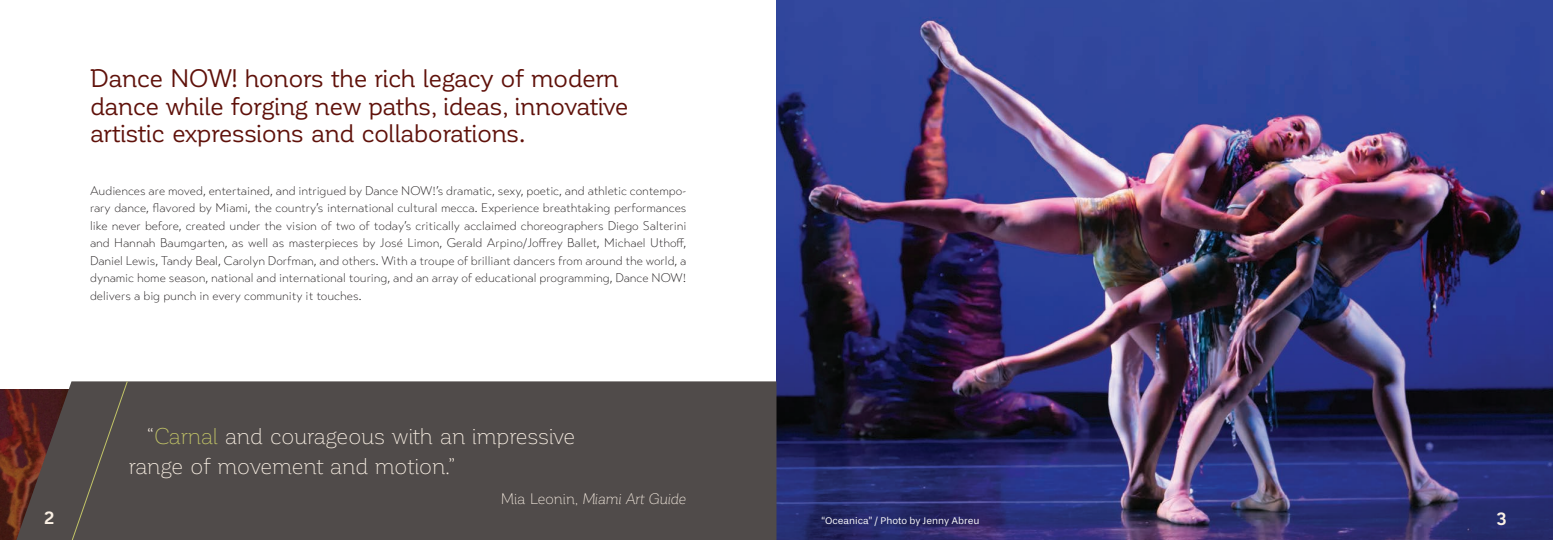
<style>
.page{position:relative;width:1553px;height:540px;background:#fff}
.page>*{position:absolute;margin:0;border:0;box-sizing:border-box;transform-origin:0 0}
.t1{font:25px/27.5px "Corporative";letter-spacing:-.025em;color:#5f110a}
.t2{font:300 22.5px "Corporative";letter-spacing:-.03em;color:#fbf1e5}
.t3{font:700 17.5px "Corporative";color:#fbf1e5}
.t4{font:italic 300 15px "Corporative";letter-spacing:-.025em;color:#fbf1e5}
.t5{font:300 12.5px/17.5px "Transat Text";color:#231f20;text-align:justify}
.t6{font:10px "Stevie Sans";color:#fff}
.s1{color:#c2c467}
.s2{font-style:normal}
</style>
<div class="page">
<img style="left:776px;top:0;width:776px;height:540px">
<img style="left:0;top:389px;width:16px;height:151px">
<div style="left:16px;top:381px;width:760px;height:159px;background:#504b4a"></div>
<div style="left:60px;top:381px;width:68px;height:159px;background:#504b4a"></div>
<p class="t1" style="left:90px;top:65px;width:540px">Dance NOW! honors the rich legacy of modern dance while forging new paths, ideas, innovative artistic expressions and collaborations.</p>
<p class="t5" style="left:90px;top:182px;width:598px">Audiences are moved, entertained, and intrigued by Dance NOW!’s dramatic, sexy, poetic, and athletic contempo&shy;rary dance, flavored by Miami, the country’s international cultural mecca. Experience breathtaking performances like never before, created under the vision of two of today’s critically acclaimed choreographers Diego Salterini and Hannah Baumgarten, as well as masterpieces by José Limon, Gerald Arpino/Joffrey Ballet, Michael Uthoff, Daniel Lewis, Tandy Beal, Carolyn Dorfman, and others. With a troupe of brilliant dancers from around the world, a dynamic home season, national and international touring, and an array of educational programming, Dance NOW! delivers a big punch in every community it touches.</p>
<p class="t3" style="left:45px;top:509px;width:11px">2</p>
<p class="t2" style="left:146px;top:425px;width:431px">“<span class="s1">Carnal</span> and courageous with an impressive</p>
<p class="t2" style="left:129px;top:455px;width:328px">range of movement and motion.”</p>
<p class="t4" style="left:501px;top:491px;width:187px"><span class="s2">Mia Leonin,</span> Miami Art Guide</p>
<p class="t6" style="left:821px;top:515px;width:159px">“Oceanica” / Photo by Jenny Abreu</p>
<p class="t3" style="left:1496px;top:510px;width:11px">3</p>
</div>
